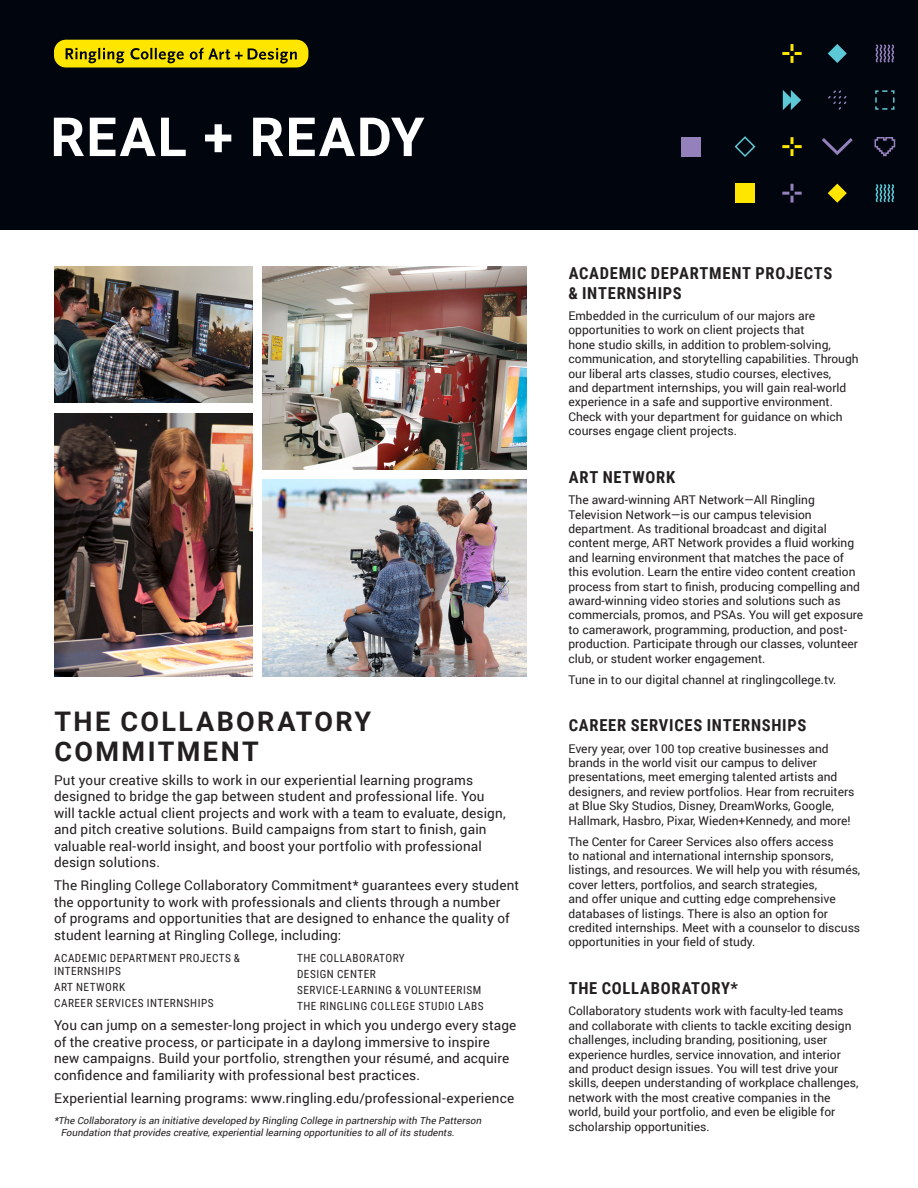
<style>
.page{position:relative;width:918px;height:1188px;background:#fff}
.page>*{position:absolute;margin:0;border:0;box-sizing:border-box;transform-origin:0 0}
.Lists{font:700 54px "Roboto";letter-spacing:.03em;color:#fff}
.t1{font:700 27px/30px "Roboto";letter-spacing:.09em;color:#231f20}
.t2{font:700 16.5px/19.8px "Roboto Condensed";letter-spacing:.045em;color:#231f20}
.t3{font:13.5px/16.5px "Roboto";letter-spacing:.01em;color:#231f20}
.t4{font:12px/14.4px "Roboto";color:#231f20}
.Lists-2{font:11.25px/12.8px "Roboto Condensed";letter-spacing:.045em;color:#231f20}
.t5{font:italic 9.75px/11.7px "Roboto";color:#231f20}
</style>
<div class="page">
<img style="left:54px;top:413px;width:199px;height:263px">
<img style="left:263px;top:480px;width:263px;height:196px">
<img style="left:54px;top:267px;width:199px;height:136px">
<img style="left:263px;top:267px;width:263px;height:202px">
<div style="left:0;top:0;width:918px;height:230px;background:#01060e"></div>
<div style="left:681px;top:137px;width:20px;height:19px;background:#9480bb"></div>
<svg style="left:828px;top:44px;width:19px;height:19px"></svg>
<svg style="left:782px;top:44px;width:20px;height:19px"></svg>
<svg style="left:875px;top:44px;width:19px;height:19px"></svg>
<div style="left:735px;top:184px;width:20px;height:19px;background:#ffe601"></div>
<svg style="left:828px;top:184px;width:19px;height:19px"></svg>
<svg style="left:782px;top:184px;width:20px;height:19px"></svg>
<svg style="left:875px;top:184px;width:19px;height:19px"></svg>
<svg style="left:822px;top:138px;width:31px;height:17px"></svg>
<svg style="left:734px;top:136px;width:22px;height:21px"></svg>
<svg style="left:782px;top:137px;width:20px;height:19px"></svg>
<svg style="left:874px;top:137px;width:22px;height:20px"></svg>
<svg style="left:783px;top:90px;width:18px;height:20px"></svg>
<svg style="left:875px;top:90px;width:20px;height:20px"></svg>
<svg style="left:828px;top:90px;width:19px;height:20px"></svg>
<svg style="left:54px;top:40px;width:254px;height:28px;background:#d3bf03"></svg>
<p class="Lists" style="left:50px;top:99px;width:375px">REAL + READY</p>
<p class="t1" style="left:54px;top:706px;width:318px">THE COLLABORATORY<br>COMMITMENT</p>
<p class="t3" style="left:54px;top:771px;width:453px">Put your creative skills to work in our experiential learning programs designed to bridge the gap between student and professional life. You will tackle actual client projects and work with a team to evaluate, design, and pitch creative solutions. Build campaigns from start to finish, gain valuable real-world insight, and boost your portfolio with professional design solutions.</p>
<p class="t3" style="left:54px;top:877px;width:467px">The Ringling College Collaboratory Commitment* guarantees every student the opportunity to work with professionals and clients through a number<br>of programs and opportunities that are designed to enhance the quality of student learning at Ringling College, including:</p>
<p class="Lists-2" style="left:54px;top:951px;width:187px">ACADEMIC DEPARTMENT PROJECTS &amp;<br>INTERNSHIPS</p>
<p class="Lists-2" style="left:54px;top:980px;width:72px">ART NETWORK</p>
<p class="Lists-2" style="left:54px;top:996px;width:161px">CAREER SERVICES INTERNSHIPS</p>
<p class="Lists-2" style="left:297px;top:951px;width:109px">THE COLLABORATORY</p>
<p class="Lists-2" style="left:297px;top:967px;width:80px">DESIGN CENTER</p>
<p class="Lists-2" style="left:297px;top:983px;width:186px">SERVICE-LEARNING &amp; VOLUNTEERISM</p>
<p class="Lists-2" style="left:297px;top:999px;width:188px">THE RINGLING COLLEGE STUDIO LABS</p>
<p class="t3" style="left:54px;top:1017px;width:464px">You can jump on a semester-long project in which you undergo every stage of the creative process, or participate in a daylong immersive to inspire new campaigns. Build your portfolio, strengthen your résumé, and acquire confidence and familiarity with professional best practices.</p>
<p class="t3" style="left:54px;top:1089px;width:462px">Experiential learning programs: www.ringling.edu/professional-experience</p>
<p class="t5" style="left:61px;top:1115px;width:424px;text-indent:-7px">*The Collaboratory is an initiative developed by Ringling College in partnership with The Patterson<br>Foundation thatprovides creative,experientiallearning opportunities to allofits students.</p>
<p class="t2" style="left:568px;top:263px;width:265px">ACADEMIC DEPARTMENT PROJECTS &amp; INTERNSHIPS</p>
<p class="t4" style="left:568px;top:308px;width:292px">Embedded in the curriculum of our majors are opportunities to work on client projects that<br>hone studio skills, in addition to problem-solving, communication, and storytelling capabilities. Through our liberal arts classes, studio courses, electives,<br>and department internships, you will gain real-world experience in a safe and supportive environment.<br>Check with your department for guidance on which courses engage client projects.</p>
<p class="t2" style="left:569px;top:467px;width:108px">ART NETWORK</p>
<p class="t4" style="left:568px;top:492px;width:296px">The award-winning ART Network—All Ringling Television Network—is our campus television department. As traditional broadcast and digital content merge, ART Network provides a fluid working and learning environment that matches the pace of this evolution. Learn the entire video content creation process from start to finish, producing compelling and award-winning video stories and solutions such as commercials, promos, and PSAs. You will get exposure to camerawork, programming, production, and post&shy;production. Participate through our classes, volunteer club, or student worker engagement.</p>
<p class="t4" style="left:568px;top:672px;width:269px">Tune in to our digital channel at ringlingcollege.tv.</p>
<p class="t2" style="left:569px;top:715px;width:239px">CAREER SERVICES INTERNSHIPS</p>
<p class="t4" style="left:568px;top:741px;width:288px">Every year, over 100 top creative businesses and brands in the world visit our campus to deliver presentations, meet emerging talented artists and designers, and review portfolios. Hear from recruiters at Blue Sky Studios, Disney, DreamWorks, Google, Hallmark, Hasbro, Pixar, Wieden+Kennedy, and more!</p>
<p class="t4" style="left:568px;top:834px;width:293px">The Center for Career Services also offers access<br>to national and international internship sponsors, listings, and resources. We will help you with résumés, cover letters, portfolios, and search strategies,<br>and offer unique and cutting edge comprehensive databases of listings. There is also an option for credited internships. Meet with a counselor to discuss opportunities in your field of study.</p>
<p class="t2" style="left:569px;top:978px;width:171px">THE COLLABORATORY*</p>
<p class="t4" style="left:568px;top:1003px;width:291px">Collaboratory students work with faculty-led teams and collaborate with clients to tackle exciting design challenges, including branding, positioning, user experience hurdles, service innovation, and interior and product design issues. You will test drive your skills, deepen understanding of workplace challenges, network with the most creative companies in the world, build your portfolio, and even be eligible for scholarship opportunities.</p>
</div>
